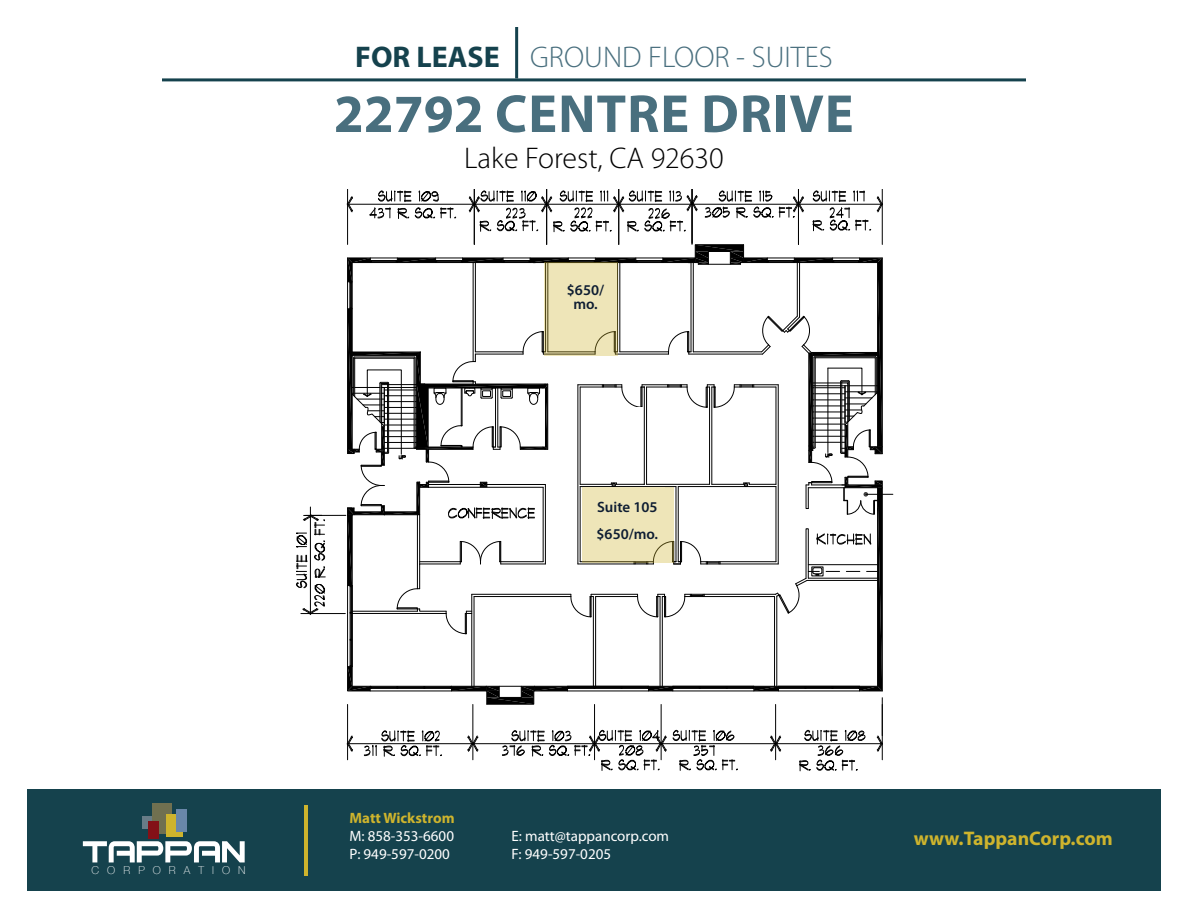
<style>
.page{position:relative;width:1188px;height:918px;background:#fff}
.page>*{position:absolute;margin:0;border:0;box-sizing:border-box;transform-origin:0 0}
.t1{font:700 54px "Myriad Pro";letter-spacing:.02em;color:#496f7e}
.t2{font:300 30px "Myriad Pro";color:#496f7e}
.t3{font:300 30px "Myriad Pro";color:#000}
.t4{font:700 19.65px "Myriad Pro";color:#ceb42d}
.t5{font:15px "Myriad Pro";color:#fff}
.t6{font:600 15px/13.5px "Myriad Pro";color:#0e1d32;text-align:center}
.t7{font:700 15px "Myriad Pro";color:#ceb42d}
.t8{font:100 10.8px "Helvetica Neue";letter-spacing:.74em;color:#fff}
.s1{font-weight:700;color:#15424d}
</style>
<div class="page">
<hr style="left:162px;top:78px;width:864px;height:3px;background:#15424d">
<hr style="left:515px;top:27px;width:3px;height:51px;background:#15424d">
<div style="left:27px;top:789px;width:1134px;height:102px;background:#15424d"></div>
<hr style="left:304px;top:805px;width:4px;height:70px;background:#ceb42d">
<svg style="left:83px;top:841px;width:162px;height:21px"></svg>
<div style="left:142px;top:816px;width:12px;height:13px;background:#687c87"></div>
<div style="left:152px;top:803px;width:20px;height:31px;background:#707050"></div>
<div style="left:166px;top:815px;width:17px;height:22px;background:#ceb42d"></div>
<div style="left:176px;top:810px;width:11px;height:22px;background:#6987a9"></div>
<div style="left:149px;top:821px;width:10px;height:18px;background:#831117"></div>
<hr style="left:348px;top:743px;width:534px;height:1px;background:#000">
<svg style="left:348px;top:736px;width:5px;height:15px"></svg>
<hr style="left:347px;top:189px;width:1px;height:55px;background:#000">
<hr style="left:348px;top:204px;width:534px;height:1px;background:#000">
<hr style="left:692px;top:189px;width:1px;height:55px;background:#000">
<svg style="left:347px;top:196px;width:6px;height:16px"></svg>
<svg style="left:378px;top:190px;width:33px;height:12px"></svg>
<svg style="left:419px;top:191px;width:19px;height:10px"></svg>
<svg style="left:370px;top:208px;width:21px;height:10px"></svg>
<svg style="left:398px;top:208px;width:11px;height:11px"></svg>
<svg style="left:415px;top:208px;width:20px;height:10px"></svg>
<svg style="left:441px;top:208px;width:15px;height:10px"></svg>
<hr style="left:474px;top:189px;width:1px;height:55px;background:#000">
<hr style="left:546px;top:189px;width:1px;height:55px;background:#000">
<hr style="left:618px;top:189px;width:1px;height:55px;background:#000">
<hr style="left:798px;top:189px;width:1px;height:55px;background:#000">
<svg style="left:705px;top:190px;width:68px;height:28px"></svg>
<svg style="left:779px;top:196px;width:25px;height:21px"></svg>
<hr style="left:882px;top:189px;width:1px;height:55px;background:#000">
<svg style="left:877px;top:196px;width:6px;height:16px"></svg>
<svg style="left:813px;top:190px;width:33px;height:12px"></svg>
<svg style="left:854px;top:191px;width:11px;height:10px"></svg>
<svg style="left:468px;top:736px;width:10px;height:15px"></svg>
<hr style="left:347px;top:704px;width:1px;height:56px;background:#000">
<hr style="left:473px;top:704px;width:1px;height:56px;background:#000">
<hr style="left:594px;top:704px;width:1px;height:56px;background:#000">
<hr style="left:661px;top:704px;width:1px;height:56px;background:#000">
<hr style="left:775px;top:704px;width:1px;height:56px;background:#000">
<hr style="left:882px;top:704px;width:1px;height:56px;background:#000">
<svg style="left:771px;top:736px;width:10px;height:15px"></svg>
<svg style="left:877px;top:736px;width:6px;height:15px"></svg>
<svg style="left:364px;top:730px;width:78px;height:27px"></svg>
<hr style="left:310px;top:507px;width:1px;height:108px;background:#000">
<hr style="left:301px;top:613px;width:44px;height:1px;background:#000">
<hr style="left:304px;top:515px;width:42px;height:1px;background:#000">
<svg style="left:296px;top:515px;width:31px;height:99px"></svg>
<svg style="left:469px;top:190px;width:228px;height:44px"></svg>
<svg style="left:813px;top:221px;width:11px;height:10px"></svg>
<svg style="left:830px;top:208px;width:20px;height:23px"></svg>
<svg style="left:856px;top:220px;width:15px;height:10px"></svg>
<svg style="left:502px;top:730px;width:164px;height:41px"></svg>
<svg style="left:673px;top:730px;width:65px;height:40px"></svg>
<svg style="left:799px;top:730px;width:66px;height:42px"></svg>
<svg style="left:347px;top:244px;width:546px;height:461px"></svg>
<svg style="left:544px;top:262px;width:74px;height:94px;background:#e1d8ab"></svg>
<div style="left:583px;top:487px;width:91px;height:76px;background:#eee5b8"></div>
<div style="left:698px;top:490px;width:73px;height:60px;background:#fff"></div>
<div style="left:584px;top:408px;width:59px;height:69px;background:#fff"></div>
<div style="left:650px;top:409px;width:59px;height:70px;background:#fff"></div>
<div style="left:715px;top:409px;width:59px;height:70px;background:#fff"></div>
<div style="left:689px;top:490px;width:40px;height:43px;background:#fff"></div>
<h2 class="t2" style="left:355px;top:41px;width:479px"><span class="s1">FOR LEASE</span> GROUND FLOOR - SUITES</h2>
<h1 class="t1" style="left:334px;top:84px;width:521px">22792 CENTRE DRIVE</h1>
<h2 class="t3" style="left:464px;top:142px;width:261px">Lake Forest, CA 92630</h2>
<p class="t6" style="left:567px;top:284px;width:39px">$650/ mo.</p>
<p class="t6" style="left:597px;top:493px;width:63px;line-height:27px;text-align:left">Suite 105 $650/mo.</p>
<p class="t8" style="left:92px;top:862px;width:155px">CORPORATION</p>
<p class="t7" style="left:350px;top:810px;width:107px">Matt Wickstrom</p>
<p class="t5" style="left:350px;top:828px;width:106px">M: 858-353-6600</p>
<p class="t5" style="left:512px;top:828px;width:159px">E: matt@tappancorp.com</p>
<p class="t5" style="left:350px;top:846px;width:102px">P: 949-597-0200</p>
<p class="t5" style="left:512px;top:846px;width:101px">F: 949-597-0205</p>
<h3 class="t4" style="left:914px;top:827px;width:200px">www.TappanCorp.com</h3>
</div>
